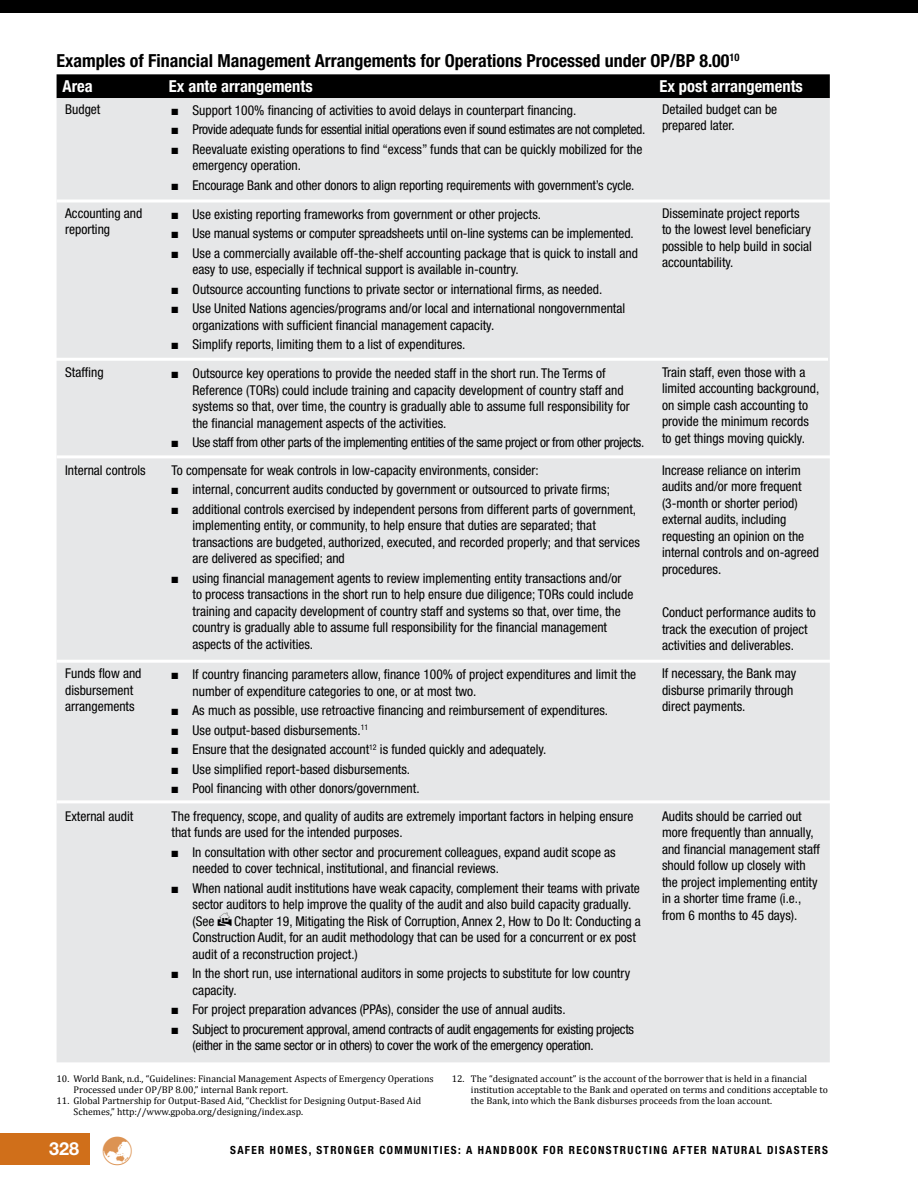
<style>
.page{position:relative;width:918px;height:1188px;background:#fff}
.page>*{position:absolute;margin:0;border:0;box-sizing:border-box;transform-origin:0 0}
.t1{font:700 condensed 18px "Helvetica Neue LT Std";color:#000}
.t2{font:700 18px "Helvetica Neue LT Std";color:#fff}
.t3{font:700 condensed 16.5px "Helvetica Neue LT Std";color:#fff}
.t4{font:condensed 13.5px/16.5px "Helvetica Neue LT Std";color:#000}
.t5{font:condensed 13.5px "Helvetica Neue LT Std";letter-spacing:-.025em;color:#000}
.t6{font:condensed 13.5px/16.5px "Helvetica Neue LT Std";letter-spacing:-.02em;color:#000}
.t7{font:700 condensed 11.25px "Helvetica Neue LT Std";letter-spacing:.12em;color:#000}
.t8{font:9.75px/11.2px "Cambria";color:#000}
</style>
<div class="page">
<div style="left:0;top:0;width:918px;height:13px;background:#000"></div>
<div style="left:0;top:1134px;width:90px;height:31px;background:#d06f1a"></div>
<div style="left:57px;top:74px;width:773px;height:24px;background:#000"></div>
<div style="left:57px;top:98px;width:773px;height:964px;background:#e6e7e8"></div>
<hr style="left:57px;top:800px;width:774px;height:3px;background:#fff">
<hr style="left:57px;top:660px;width:774px;height:3px;background:#fff">
<hr style="left:57px;top:455px;width:774px;height:3px;background:#fff">
<hr style="left:54px;top:358px;width:774px;height:3px;background:#fff">
<hr style="left:57px;top:200px;width:774px;height:2px;background:#fff">
<h1 class="t1" style="left:57px;top:50px;width:685px">Examples of Financial Management Arrangements for Operations Processed under OP/BP 8.00<sup>10</sup></h1>
<p class="t3" style="left:63px;top:76px;width:32px">Area</p>
<p class="t3" style="left:169px;top:76px;width:145px">Ex ante arrangements</p>
<p class="t3" style="left:659px;top:76px;width:145px">Ex post arrangements</p>
<p class="t4" style="left:65px;top:101px;width:37px">Budget</p>
<p class="t4" style="left:172px;top:102px;width:406px">■ Support 100% financing of activities to avoid delays in counterpart financing.</p>
<p class="t5" style="left:172px;top:122px;width:475px">■ Provide adequate funds for essential initial operations even if sound estimates are not completed.</p>
<p class="t4" style="left:193px;top:141px;width:452px;text-indent:-21px">■ Reevaluate existing operations to find “excess” funds that can be quickly mobilized for the emergency operation.</p>
<p class="t4" style="left:172px;top:177px;width:465px">■ Encourage Bank and other donors to align reporting requirements with government’s cycle.</p>
<p class="t4" style="left:662px;top:101px;width:117px">Detailed budget can be prepared later.</p>
<p class="t4" style="left:65px;top:204px;width:79px">Accounting and reporting</p>
<p class="t4" style="left:172px;top:206px;width:371px">■ Use existing reporting frameworks from government or other projects.</p>
<p class="t4" style="left:172px;top:225px;width:464px">■ Use manual systems or computer spreadsheets until on-line systems can be implemented.</p>
<p class="t4" style="left:193px;top:245px;width:447px;text-indent:-21px">■ Use a commercially available off-the-shelf accounting package that is quick to install and easy to use, especially if technical support is available in-country.</p>
<p class="t4" style="left:172px;top:281px;width:432px">■ Outsource accounting functions to private sector or international firms, as needed.</p>
<p class="t4" style="left:193px;top:300px;width:434px;text-indent:-21px">■ Use United Nations agencies/programs and/or local and international nongovernmental organizations with sufficient financial management capacity.</p>
<p class="t4" style="left:172px;top:336px;width:296px">■ Simplify reports, limiting them to a list of expenditures.</p>
<p class="t4" style="left:65px;top:364px;width:40px">Staffing</p>
<p class="t4" style="left:193px;top:365px;width:439px;text-indent:-21px">■ Outsource key operations to provide the needed staff in the short run. The Terms of Reference (TORs) could include training and capacity development of country staff and systems so that, over time, the country is gradually able to assume full responsibility for the financial management aspects of the activities.</p>
<p class="t5" style="left:172px;top:434px;width:474px">■ Use staff from other parts of the implementing entities of the same project or from other projects.</p>
<p class="t4" style="left:65px;top:462px;width:82px">Internal controls</p>
<p class="t4" style="left:172px;top:462px;width:369px">To compensate for weak controls in low-capacity environments, consider:</p>
<p class="t4" style="left:172px;top:481px;width:440px">■ internal, concurrent audits conducted by government or outsourced to private firms;</p>
<p class="t4" style="left:193px;top:501px;width:449px;text-indent:-21px">■ additional controls exercised by independent persons from different parts of government, implementing entity, or community, to help ensure that duties are separated; that transactions are budgeted, authorized, executed, and recorded properly; and that services are delivered as specified; and</p>
<p class="t4" style="left:193px;top:570px;width:442px;text-indent:-21px">■ using financial management agents to review implementing entity transactions and/or to process transactions in the short run to help ensure due diligence; TORs could include training and capacity development of country staff and systems so that, over time, the country is gradually able to assume full responsibility for the financial management aspects of the activities.</p>
<p class="t4" style="left:65px;top:665px;width:78px">Funds flow and disbursement arrangements</p>
<p class="t4" style="left:193px;top:666px;width:445px;text-indent:-21px">■ If country financing parameters allow, finance 100% of project expenditures and limit the number of expenditure categories to one, or at most two.</p>
<p class="t4" style="left:172px;top:702px;width:438px">■ As much as possible, use retroactive financing and reimbursement of expenditures.</p>
<p class="t4" style="left:172px;top:722px;width:198px">■ Use output-based disbursements.<sup>11</sup></p>
<p class="t4" style="left:172px;top:741px;width:376px">■ Ensure that the designated account<sup>12</sup> is funded quickly and adequately.</p>
<p class="t4" style="left:172px;top:761px;width:240px">■ Use simplified report-based disbursements.</p>
<p class="t4" style="left:172px;top:780px;width:250px">■ Pool financing with other donors/government.</p>
<p class="t4" style="left:65px;top:808px;width:70px">External audit</p>
<p class="t4" style="left:172px;top:808px;width:463px">The frequency, scope, and quality of audits are extremely important factors in helping ensure that funds are used for the intended purposes.</p>
<p class="t4" style="left:193px;top:844px;width:425px;text-indent:-21px">■ In consultation with other sector and procurement colleagues, expand audit scope as needed to cover technical, institutional, and financial reviews.</p>
<p class="t4" style="left:193px;top:880px;width:450px;text-indent:-21px">■ When national audit institutions have weak capacity, complement their teams with private sector auditors to help improve the quality of the audit and also build capacity gradually. (See ★ Chapter 19, Mitigating the Risk of Corruption, Annex 2, How to Do It: Conducting a Construction Audit, for an audit methodology that can be used for a concurrent or ex post audit of a reconstruction project.)</p>
<p class="t4" style="left:193px;top:965px;width:439px;text-indent:-21px">■ In the short run, use international auditors in some projects to substitute for low country capacity.</p>
<p class="t4" style="left:172px;top:1001px;width:396px">■ For project preparation advances (PPAs), consider the use of annual audits.</p>
<p class="t6" style="left:193px;top:1021px;width:443px;text-indent:-21px">■ Subject to procurement approval, amend contracts of audit engagements for existing projects (either in the same sector or in others) to cover the work of the emergency operation.</p>
<p class="t4" style="left:662px;top:204px;width:151px">Disseminate project reports to the lowest level beneficiary possible to help build in social accountability.</p>
<p class="t4" style="left:662px;top:364px;width:159px">Train staff, even those with a limited accounting background, on simple cash accounting to provide the minimum records to get things moving quickly.</p>
<p class="t4" style="left:662px;top:462px;width:159px">Increase reliance on interim audits and/or more frequent (3-month or shorter period) external audits, including requesting an opinion on the internal controls and on-agreed procedures.</p>
<p class="t4" style="left:662px;top:604px;width:155px">Conduct performance audits to track the execution of project activities and deliverables.</p>
<p class="t4" style="left:662px;top:665px;width:136px">If necessary, the Bank may disburse primarily through direct payments.</p>
<p class="t4" style="left:662px;top:808px;width:160px">Audits should be carried out more frequently than annually, and financial management staff should follow up closely with the project implementing entity in a shorter time frame (i.e., from 6 months to 45 days).</p>
<p class="t8" style="left:74px;top:1073px;width:362px;text-indent:-17px">10. World Bank, n.d., “Guidelines: Financial Management Aspects of Emergency Operations<br>Processed under OP/BP 8.00,” internal Bank report.</p>
<p class="t8" style="left:74px;top:1095px;width:349px;text-indent:-17px">11. Global Partnership for Output-Based Aid, “Checklist for Designing Output-Based Aid<br>Schemes,” http://www.gpoba.org/designing/index.asp.</p>
<p class="t8" style="left:471px;top:1073px;width:358px;text-indent:-19px">12. The “designated account” is the account of the borrower that is held in a financial institution acceptable to the Bank and operated on terms and conditions acceptable to the Bank, into which the Bank disburses proceeds from the loan account.</p>
<h1 class="t2" style="left:49px;top:1137px;width:32px">328</h1>
<p class="t7" style="left:230px;top:1143px;width:599px">SAFER HOMES, STRONGER COMMUNITIES: A HANDBOOK FOR RECONSTRUCTING AFTER NATURAL DISASTERS</p>
</div>
